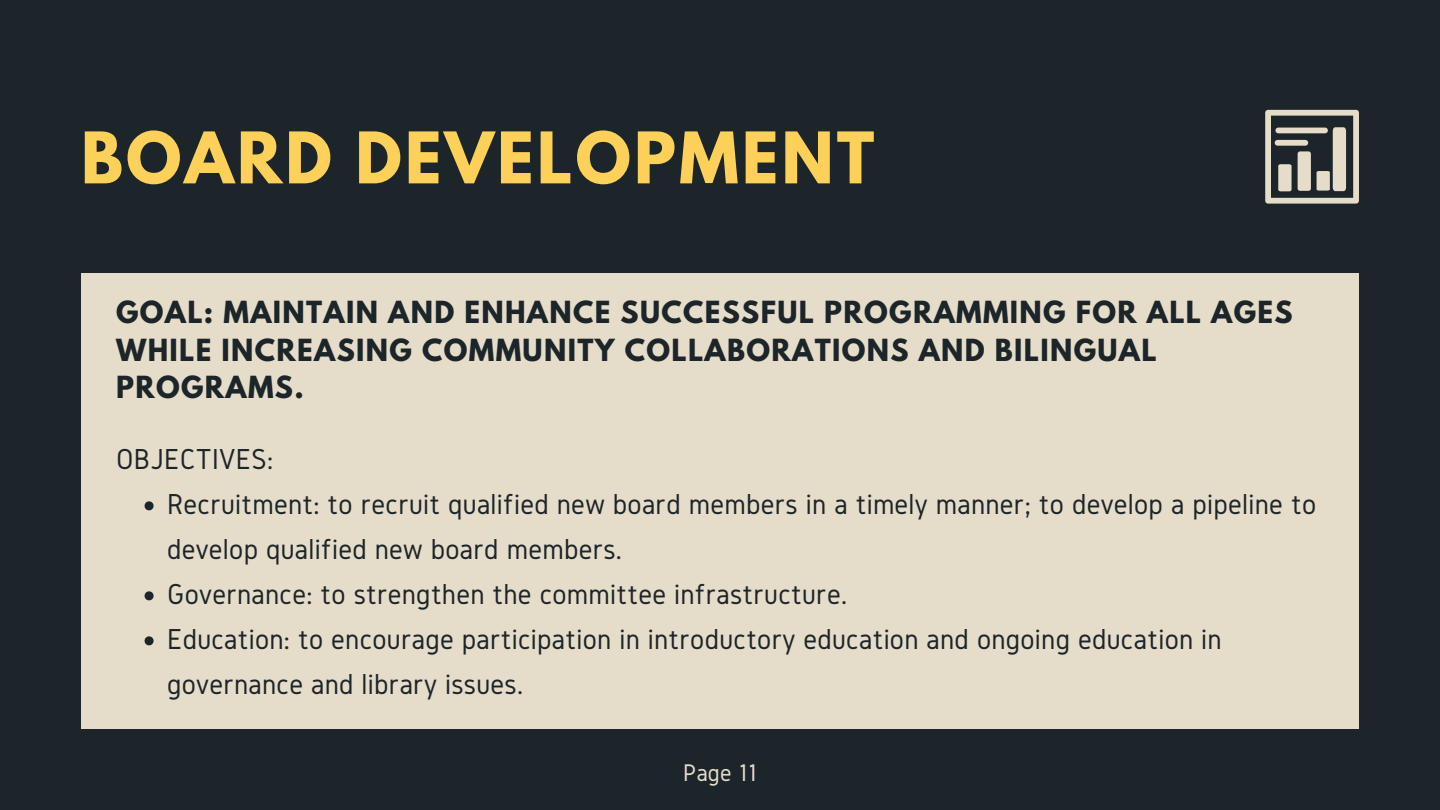
<style>
.page{position:relative;width:1440px;height:810px;background:#1c2529}
.page>*{position:absolute;margin:0;border:0;box-sizing:border-box;transform-origin:0 0}
.t1{font:700 63px "League Spartan";letter-spacing:.05em;color:#fdd05a}
.t2{font:30px/45px "Gidole";letter-spacing:.01em;color:#1c2529}
.t3{font:700 27px/37.5px "League Spartan";letter-spacing:.05em;color:#1c2529}
.t4{font:25px "Gidole";letter-spacing:.01em;color:#e6dcca}
</style>
<div class="page">
<div style="left:81px;top:274px;width:1278px;height:455px;background:#e6dcca"></div>
<svg style="left:145px;top:501px;width:9px;height:9px"></svg>
<svg style="left:145px;top:591px;width:9px;height:9px"></svg>
<svg style="left:145px;top:636px;width:9px;height:9px"></svg>
<svg style="left:1265px;top:110px;width:94px;height:94px"></svg>
<div style="left:1275px;top:128px;width:53px;height:5px;background:#e6dcca;border-radius:3px"></div>
<p class="t1" style="left:81px;top:127px;width:795px">BOARD DEVELOPMENT</p>
<p class="t3" style="left:116px;top:297px;width:1178px">GOAL: MAINTAIN AND ENHANCE SUCCESSFUL PROGRAMMING FOR ALL AGES<br>WHILE INCREASING COMMUNITY COLLABORATIONS AND BILINGUAL<br>PROGRAMS.</p>
<p class="t2" style="left:116px;top:436px;width:159px">OBJECTIVES:</p>
<p class="t2" style="left:167px;top:481px;width:1151px">Recruitment: to recruit qualified new board members in a timely manner; to develop a pipeline to develop qualified new board members.</p>
<p class="t2" style="left:167px;top:571px;width:682px">Governance: to strengthen the committee infrastructure.</p>
<p class="t2" style="left:167px;top:616px;width:1056px">Education: to encourage participation in introductory education and ongoing education in governance and library issues.</p>
<p class="t4" style="left:683px;top:759px;width:75px">Page 11</p>
</div>
